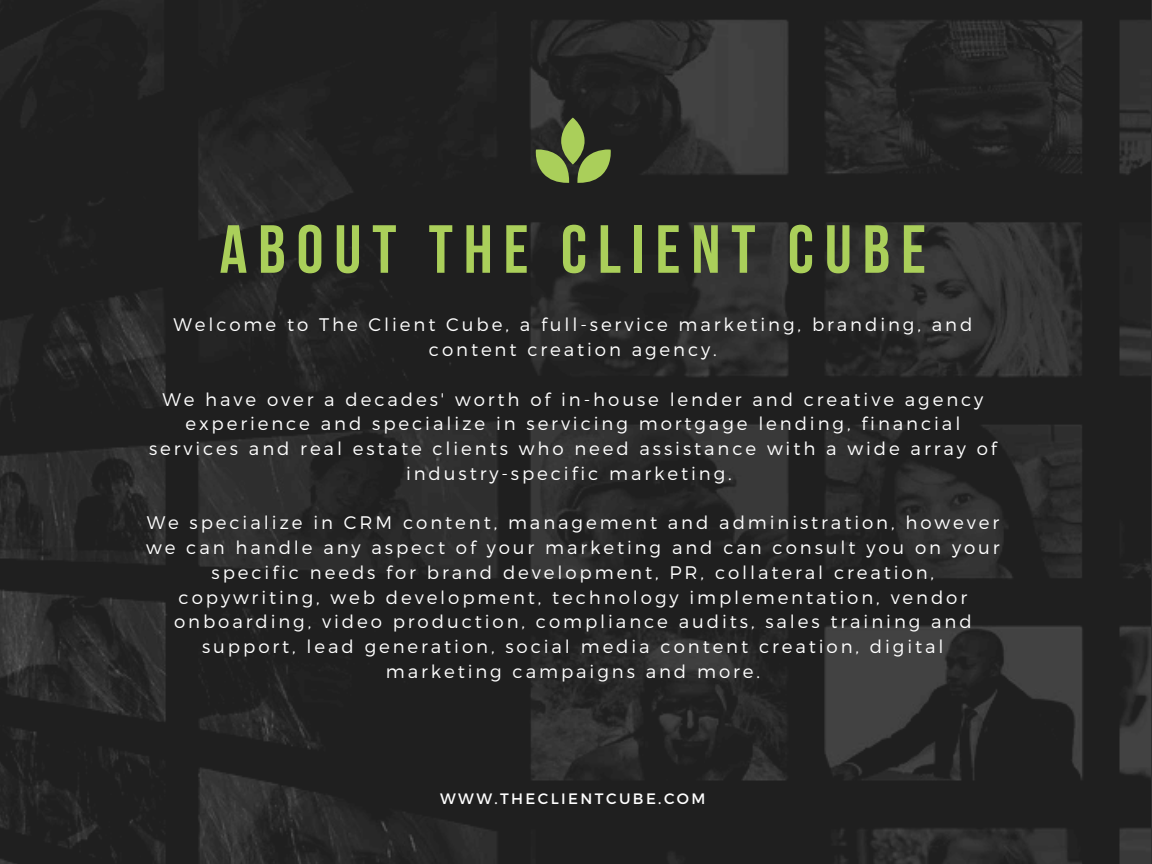
<style>
.page{position:relative;width:1152px;height:864px;background:#fff}
.page>*{position:absolute;margin:0;border:0;box-sizing:border-box;transform-origin:0 0}
.t1{font:700 67.95px "Bebas Neue";letter-spacing:.16em;color:#aacf5a}
.t2{font:300 18.15px/24.8px "Montserrat";letter-spacing:.16em;color:#fff;text-align:center}
.t3{font:15.15px "Montserrat";letter-spacing:.16em;color:#fff}
</style>
<div class="page">
<img style="left:0;top:0;width:1151px;height:864px">
<svg style="left:536px;top:118px;width:75px;height:65px"></svg>
<h2 class="t1" style="left:220px;top:222px;width:708px">ABOUT THE CLIENT CUBE</h2>
<h1 class="t2" style="left:173px;top:312px;width:800px">Welcome to The Client Cube, a full-service marketing, branding, and content creation agency.</h1>
<h1 class="t2" style="left:149px;top:386px;width:849px">We have over a decades' worth of in-house lender and creative agency experience and specialize in servicing mortgage lending, financial services and real estate clients who need assistance with a wide array of industry-specific marketing.</h1>
<h2 class="t2" style="left:146px;top:510px;width:855px">We specialize in CRM content, management and administration, however we can handle any aspect of your marketing and can consult you on your specific needs for brand development, PR, collateral creation, copywriting, web development, technology implementation, vendor onboarding, video production, compliance audits, sales training and support, lead generation, social media content creation, digital marketing campaigns and more.</h2>
<p class="t3" style="left:440px;top:789px;width:267px">WWW.THECLIENTCUBE.COM</p>
</div>
